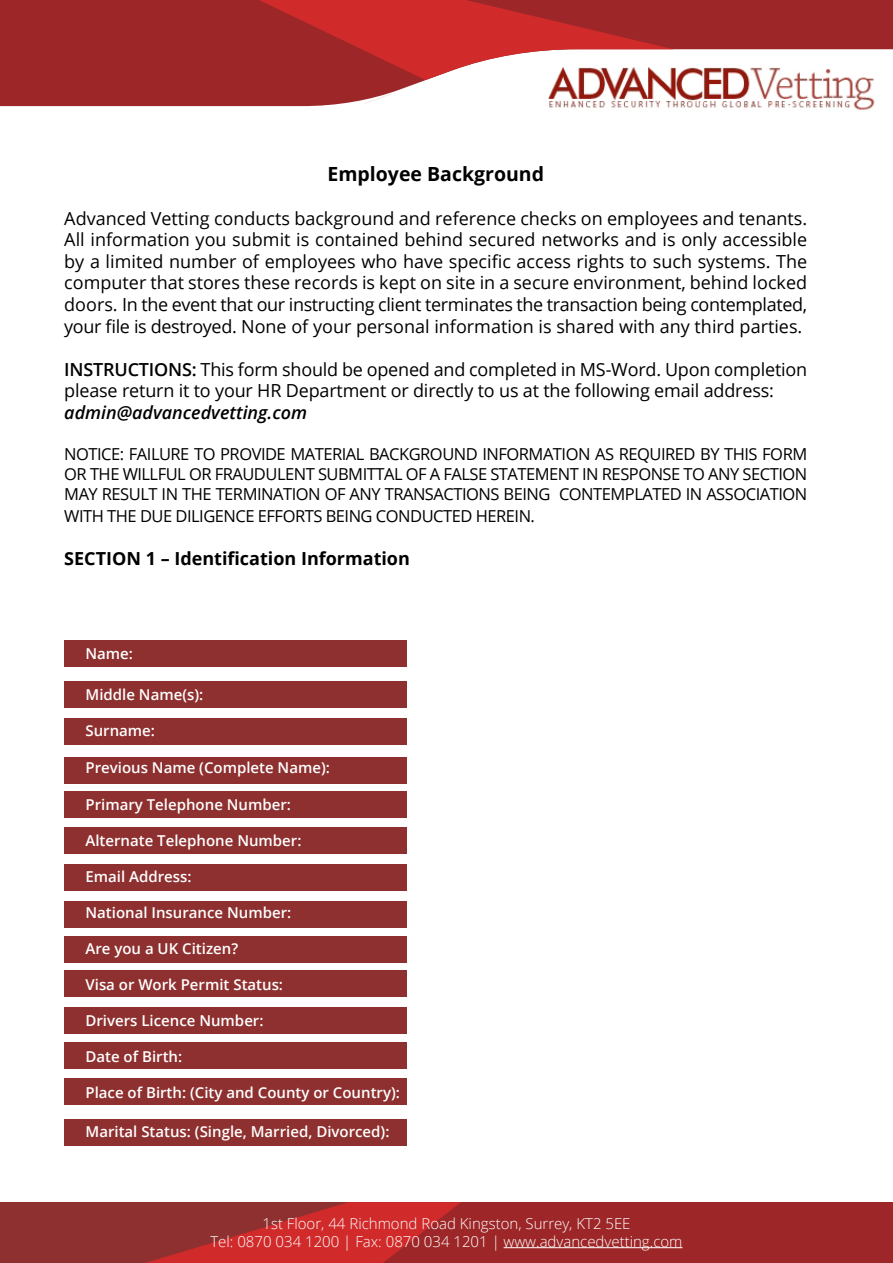
<style>
.page{position:relative;width:893px;height:1263px;background:#fff}
.page>*{position:absolute;margin:0;border:0;box-sizing:border-box;transform-origin:0 0}
.t1{font:700 19.5px "Open Sans";color:#000}
.t2{font:18px/21.6px "Open Sans";letter-spacing:-.01em;color:#000;text-align:justify}
.t3{font:700 18px "Open Sans";color:#000}
.t4{font:italic 600 18px "Open Sans";color:#000}
.t5{font:16.5px/19.8px "Open Sans";letter-spacing:-.03em;color:#000;text-align:justify}
.t6{font:600 15px "Open Sans";color:#fff}
.t7{font:300 15px/18px "Open Sans";color:#fff;text-align:center}
.s1{font-weight:600}
</style>
<div class="page">
<svg style="left:0;top:0;width:893px;height:106px;fill:#9d2728"></svg>
<svg style="left:243px;top:0;width:431px;height:80px;background:#c14344"></svg>
<img style="left:546px;top:65px;width:336px;height:45px">
<div style="left:0;top:1202px;width:893px;height:61px;background:#8e302f"></div>
<svg style="left:145px;top:1202px;width:748px;height:61px"></svg>
<hr style="left:504px;top:1247px;width:178px;height:1px;background:#fff">
<div style="left:64px;top:640px;width:343px;height:27px;background:#8e302f"></div>
<div style="left:64px;top:681px;width:343px;height:26px;background:#8e302f"></div>
<div style="left:64px;top:719px;width:343px;height:26px;background:#8e302f"></div>
<div style="left:64px;top:757px;width:343px;height:26px;background:#8e302f"></div>
<div style="left:64px;top:791px;width:343px;height:27px;background:#8e302f"></div>
<div style="left:64px;top:828px;width:343px;height:26px;background:#8e302f"></div>
<div style="left:64px;top:864px;width:343px;height:26px;background:#8e302f"></div>
<div style="left:64px;top:901px;width:343px;height:27px;background:#8e302f"></div>
<div style="left:64px;top:936px;width:343px;height:26px;background:#8e302f"></div>
<div style="left:64px;top:970px;width:343px;height:26px;background:#8e302f"></div>
<div style="left:64px;top:1007px;width:343px;height:27px;background:#8e302f"></div>
<div style="left:64px;top:1042px;width:343px;height:26px;background:#8e302f"></div>
<div style="left:64px;top:1078px;width:343px;height:27px;background:#8e302f"></div>
<div style="left:64px;top:1119px;width:343px;height:26px;background:#8e302f"></div>
<p class="t1" style="left:327px;top:160px;width:218px">Employee Background</p>
<p class="t2" style="left:64px;top:207px;width:744px">Advanced Vetting conducts background and reference checks on employees and tenants.<br>All information you submit is contained behind secured networks and is only accessible by a limited number of employees who have specific access rights to such systems. The computer that stores these records is kept on site in a secure environment, behind locked doors. In the event that our instructing client terminates the transaction being contemplated, your file is destroyed. None of your personal information is shared with any third parties.</p>
<p class="t2" style="left:64px;top:358px;width:744px"><span class="s1">INSTRUCTIONS:</span> This form should be opened and completed in MS-Word. Upon completion please return it to your HR Department or directly to us at the following email address:</p>
<p class="t4" style="left:64px;top:400px;width:244px">admin@advancedvetting.com</p>
<p class="t5" style="left:64px;top:444px;width:744px">NOTICE: FAILURE TO PROVIDE MATERIAL BACKGROUND INFORMATION AS REQUIRED BY THIS FORM OR THE WILLFUL OR FRAUDULENT SUBMITTAL OF A FALSE STATEMENT IN RESPONSE TO ANY SECTION MAY RESULT IN THE TERMINATION OF ANY TRANSACTIONS BEING CONTEMPLATED IN ASSOCIATION</p>
<p class="t5" style="left:64px;top:505px;width:472px">WITH THE DUE DILIGENCE EFFORTS BEING CONDUCTED HEREIN.</p>
<p class="t3" style="left:64px;top:545px;width:347px">SECTION 1 – Identification Information</p>
<p class="t6" style="left:86px;top:644px;width:49px">Name:</p>
<p class="t6" style="left:86px;top:684px;width:119px">Middle Name(s):</p>
<p class="t6" style="left:86px;top:720px;width:71px">Surname:</p>
<p class="t6" style="left:86px;top:758px;width:246px">Previous Name (Complete Name):</p>
<p class="t6" style="left:86px;top:794px;width:207px">Primary Telephone Number:</p>
<p class="t6" style="left:86px;top:830px;width:218px">Alternate Telephone Number:</p>
<p class="t6" style="left:86px;top:866px;width:108px">Email Address:</p>
<p class="t6" style="left:86px;top:902px;width:207px">National Insurance Number:</p>
<p class="t6" style="left:86px;top:938px;width:154px">Are you a UK Citizen?</p>
<p class="t6" style="left:86px;top:974px;width:199px">Visa or Work Permit Status:</p>
<p class="t6" style="left:86px;top:1010px;width:180px">Drivers Licence Number:</p>
<p class="t6" style="left:86px;top:1046px;width:98px">Date of Birth:</p>
<p class="t6" style="left:86px;top:1082px;width:316px">Place of Birth: (City and County or Country):</p>
<p class="t6" style="left:86px;top:1121px;width:305px">Marital Status: (Single, Married, Divorced):</p>
<p class="t7" style="left:210px;top:1214px;width:474px">1st Floor, 44 Richmond Road Kingston, Surrey, KT2 5EE<br>Tel: 0870 034 1200 | Fax: 0870 034 1201 | www.advancedvetting.com</p>
</div>
